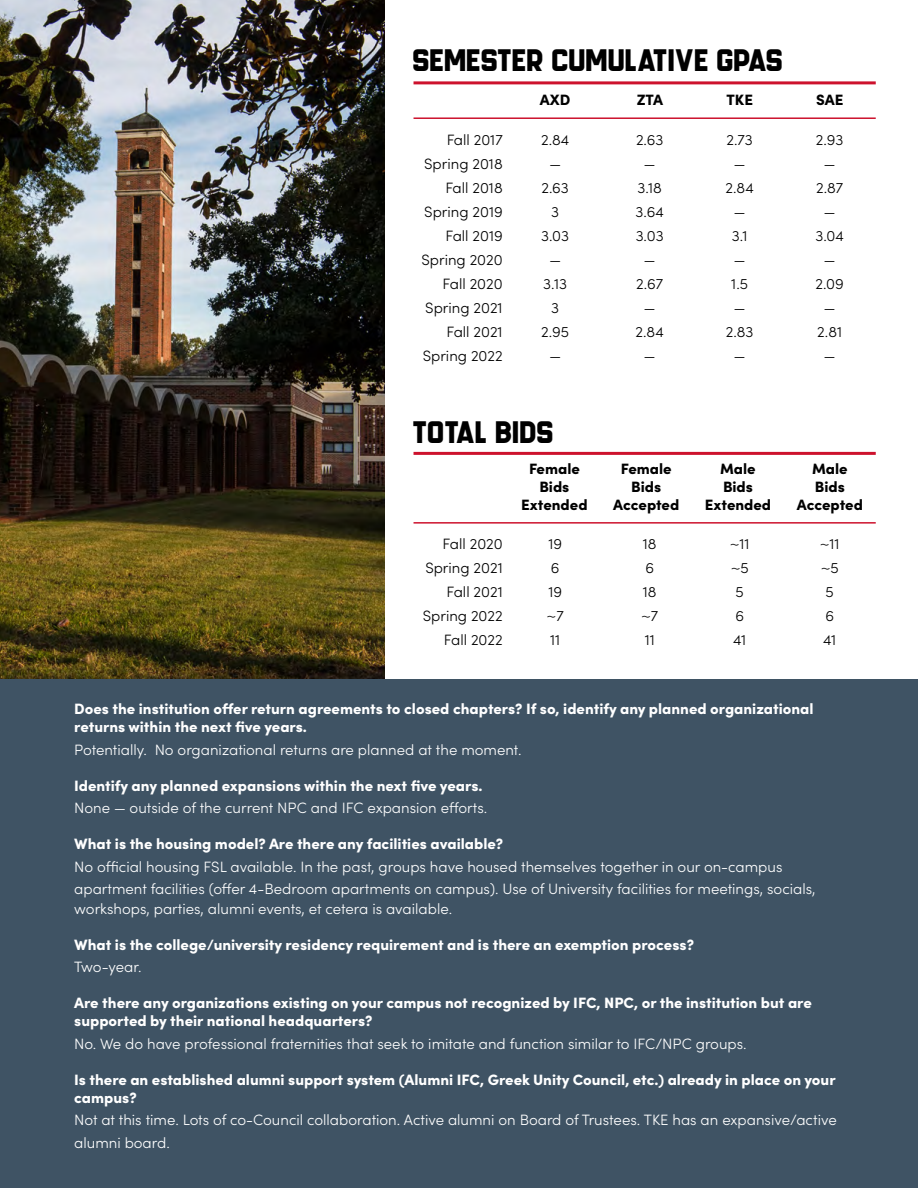
<style>
.page{position:relative;width:918px;height:1188px;background:#fff}
.page>*{position:absolute;margin:0;border:0;box-sizing:border-box;transform-origin:0 0}
.t1{font:43.5px "GROCHES";letter-spacing:-.05em;color:#000}
.t2{font:300 15px/22.5px "Sofia Pro";color:#fff}
.t3{font:900 15px/18px "Sofia Pro";color:#fff}
.t4{font:300 15px "Sofia Pro";color:#000}
.t5{font:900 15px/18px "Sofia Pro";color:#000;text-align:center}
</style>
<div class="page">
<img style="left:0;top:0;width:385px;height:679px">
<div style="left:0;top:679px;width:918px;height:509px;background:#3f5364"></div>
<hr style="left:414px;top:117px;width:462px;height:2px;background:#cd122d">
<hr style="left:414px;top:81px;width:462px;height:3px;background:#cd122d">
<hr style="left:414px;top:522px;width:462px;height:2px;background:#cd122d">
<hr style="left:414px;top:452px;width:462px;height:3px;background:#cd122d">
<h1 class="t1" style="left:414px;top:41px;width:374px">Semester Cumulative GPAs</h1>
<p class="t5" style="left:540px;top:89px;width:32px">AXD</p>
<p class="t5" style="left:637px;top:89px;width:28px">ZTA</p>
<p class="t5" style="left:726px;top:89px;width:28px">TKE</p>
<p class="t5" style="left:816px;top:89px;width:29px">SAE</p>
<p class="t4" style="left:447px;top:129px;width:58px">Fall 2017</p>
<p class="t4" style="left:541px;top:129px;width:30px">2.84</p>
<p class="t4" style="left:636px;top:129px;width:29px">2.63</p>
<p class="t4" style="left:727px;top:129px;width:28px">2.73</p>
<p class="t4" style="left:816px;top:129px;width:29px">2.93</p>
<p class="t4" style="left:424px;top:153px;width:80px">Spring 2018</p>
<p class="t4" style="left:549px;top:153px;width:13px">—</p>
<p class="t4" style="left:644px;top:153px;width:13px">—</p>
<p class="t4" style="left:734px;top:153px;width:13px">—</p>
<p class="t4" style="left:824px;top:153px;width:13px">—</p>
<p class="t4" style="left:445px;top:177px;width:59px">Fall 2018</p>
<p class="t4" style="left:542px;top:177px;width:29px">2.63</p>
<p class="t4" style="left:637px;top:177px;width:26px">3.18</p>
<p class="t4" style="left:726px;top:177px;width:30px">2.84</p>
<p class="t4" style="left:816px;top:177px;width:29px">2.87</p>
<p class="t4" style="left:424px;top:201px;width:80px">Spring 2019</p>
<p class="t4" style="left:551px;top:201px;width:9px">3</p>
<p class="t4" style="left:636px;top:201px;width:30px">3.64</p>
<p class="t4" style="left:734px;top:201px;width:13px">—</p>
<p class="t4" style="left:824px;top:201px;width:13px">—</p>
<p class="t4" style="left:445px;top:225px;width:59px">Fall 2019</p>
<p class="t4" style="left:541px;top:225px;width:29px">3.03</p>
<p class="t4" style="left:636px;top:225px;width:29px">3.03</p>
<p class="t4" style="left:732px;top:225px;width:17px">3.1</p>
<p class="t4" style="left:815px;top:225px;width:30px">3.04</p>
<p class="t4" style="left:421px;top:249px;width:83px">Spring 2020</p>
<p class="t4" style="left:549px;top:249px;width:13px">—</p>
<p class="t4" style="left:644px;top:249px;width:13px">—</p>
<p class="t4" style="left:734px;top:249px;width:13px">—</p>
<p class="t4" style="left:824px;top:249px;width:13px">—</p>
<p class="t4" style="left:443px;top:273px;width:62px">Fall 2020</p>
<p class="t4" style="left:543px;top:273px;width:25px">3.13</p>
<p class="t4" style="left:636px;top:273px;width:28px">2.67</p>
<p class="t4" style="left:731px;top:273px;width:18px">1.5</p>
<p class="t4" style="left:816px;top:273px;width:30px">2.09</p>
<p class="t4" style="left:425px;top:297px;width:79px">Spring 2021</p>
<p class="t4" style="left:551px;top:297px;width:9px">3</p>
<p class="t4" style="left:644px;top:297px;width:13px">—</p>
<p class="t4" style="left:734px;top:297px;width:13px">—</p>
<p class="t4" style="left:824px;top:297px;width:13px">—</p>
<p class="t4" style="left:446px;top:321px;width:58px">Fall 2021</p>
<p class="t4" style="left:541px;top:321px;width:29px">2.95</p>
<p class="t4" style="left:636px;top:321px;width:30px">2.84</p>
<p class="t4" style="left:726px;top:321px;width:29px">2.83</p>
<p class="t4" style="left:817px;top:321px;width:26px">2.81</p>
<p class="t4" style="left:423px;top:345px;width:81px">Spring 2022</p>
<p class="t4" style="left:549px;top:345px;width:13px">—</p>
<p class="t4" style="left:644px;top:345px;width:13px">—</p>
<p class="t4" style="left:734px;top:345px;width:13px">—</p>
<p class="t4" style="left:824px;top:345px;width:13px">—</p>
<h1 class="t1" style="left:414px;top:413px;width:145px">Total BIDS</h1>
<p class="t5" style="left:521px;top:459px;width:68px">Female<br>Bids<br>Extended</p>
<p class="t5" style="left:705px;top:459px;width:68px">Male<br>Bids<br>Extended</p>
<p class="t5" style="left:613px;top:459px;width:68px">Female<br>Bids<br>Accepted</p>
<p class="t5" style="left:797px;top:459px;width:68px">Male<br>Bids<br>Accepted</p>
<p class="t4" style="left:443px;top:533px;width:62px">Fall 2020</p>
<p class="t4" style="left:548px;top:533px;width:15px">19</p>
<p class="t4" style="left:643px;top:533px;width:15px">18</p>
<p class="t4" style="left:730px;top:533px;width:21px">~11</p>
<p class="t4" style="left:820px;top:533px;width:21px">~11</p>
<p class="t4" style="left:425px;top:557px;width:79px">Spring 2021</p>
<p class="t4" style="left:551px;top:557px;width:10px">6</p>
<p class="t4" style="left:645px;top:557px;width:10px">6</p>
<p class="t4" style="left:731px;top:557px;width:20px">~5</p>
<p class="t4" style="left:821px;top:557px;width:20px">~5</p>
<p class="t4" style="left:446px;top:581px;width:58px">Fall 2021</p>
<p class="t4" style="left:548px;top:581px;width:15px">19</p>
<p class="t4" style="left:643px;top:581px;width:15px">18</p>
<p class="t4" style="left:736px;top:581px;width:10px">5</p>
<p class="t4" style="left:826px;top:581px;width:10px">5</p>
<p class="t4" style="left:423px;top:605px;width:81px">Spring 2022</p>
<p class="t4" style="left:547px;top:605px;width:19px">~7</p>
<p class="t4" style="left:641px;top:605px;width:19px">~7</p>
<p class="t4" style="left:735px;top:605px;width:10px">6</p>
<p class="t4" style="left:825px;top:605px;width:10px">6</p>
<p class="t4" style="left:444px;top:629px;width:60px">Fall 2022</p>
<p class="t4" style="left:550px;top:629px;width:12px">11</p>
<p class="t4" style="left:645px;top:629px;width:12px">11</p>
<p class="t4" style="left:733px;top:629px;width:15px">41</p>
<p class="t4" style="left:823px;top:629px;width:15px">41</p>
<p class="t3" style="left:74px;top:699px;width:741px">Does the institution offer return agreements to closed chapters? If so, identify any planned organizational returns within the next five years.</p>
<p class="t2" style="left:74px;top:737px;width:449px">Potentially. No organizational returns are planned at the moment.</p>
<p class="t3" style="left:74px;top:775px;width:410px">Identify any planned expansions within the next five years.</p>
<p class="t2" style="left:74px;top:796px;width:415px">None — outside of the current NPC and IFC expansion efforts.</p>
<p class="t3" style="left:74px;top:834px;width:431px">What is the housing model? Are there any facilities available?</p>
<p class="t2" style="left:74px;top:854px;width:743px">No official housing FSL available. In the past, groups have housed themselves together in our on-campus apartment facilities (offer 4-Bedroom apartments on campus). Use of University facilities for meetings, socials,</p>
<p class="t2" style="left:74px;top:896px;width:379px">workshops, parties, alumni events, et cetera is available.</p>
<p class="t3" style="left:74px;top:934px;width:621px">What is the college/university residency requirement and is there an exemption process?</p>
<p class="t2" style="left:74px;top:955px;width:69px">Two-year.</p>
<p class="t3" style="left:74px;top:993px;width:739px">Are there any organizations existing on your campus not recognized by IFC, NPC, or the institution but are supported by their national headquarters?</p>
<p class="t2" style="left:74px;top:1031px;width:674px">No. We do have professional fraternities that seek to imitate and function similar to IFC/NPC groups.</p>
<p class="t3" style="left:74px;top:1069px;width:763px">Is there an established alumni support system (Alumni IFC, Greek Unity Council, etc.) already in place on your campus?</p>
<p class="t2" style="left:74px;top:1108px;width:764px">Not at this time. Lots of co-Council collaboration. Active alumni on Board of Trustees. TKE has an expansive/active alumni board.</p>
</div>
